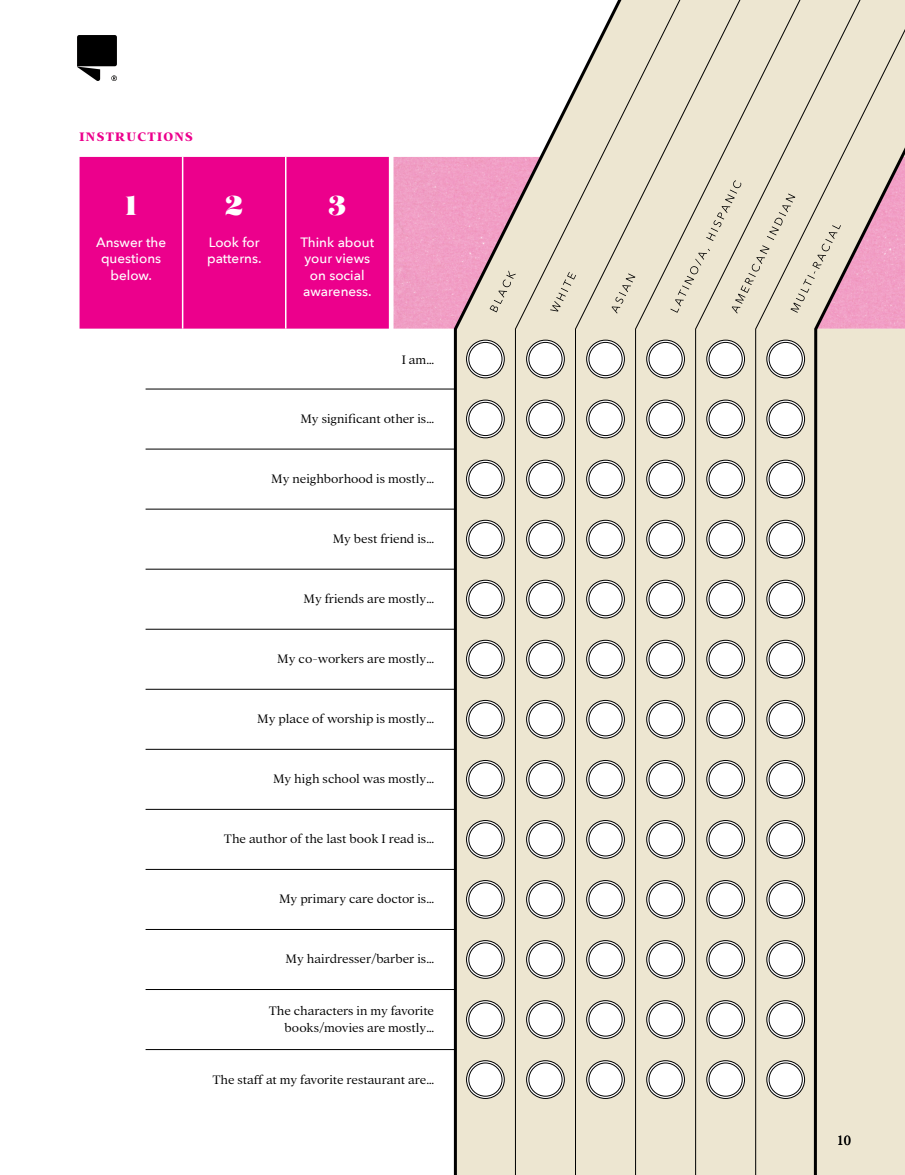
<style>
.page{position:relative;width:905px;height:1175px;background:#fff}
.page>*{position:absolute;margin:0;border:0;box-sizing:border-box;transform-origin:0 0}
.t1{font:27px "Salome";color:#fff}
.t2{font:300 13.5px/16.5px "Addington CF";letter-spacing:-.01em;color:#000;text-align:right}
.t3{font:500 13.5px/16.5px "Avenir Next";color:#fff;text-align:center}
.t4{font:800 13.5px "Addington CF";letter-spacing:.1em;color:#ec008c}
.t5{font:13.5px "Number 23";color:#000}
</style>
<div class="page">
<div style="left:393px;top:157px;width:59px;height:171px;background:#f09ec5"></div>
<svg style="left:452px;top:157px;width:62px;height:1017px;background:#cdb3b2"></svg>
<hr style="left:146px;top:389px;width:308px;height:1px;background:#000">
<hr style="left:146px;top:449px;width:308px;height:1px;background:#000">
<hr style="left:146px;top:509px;width:308px;height:1px;background:#000">
<hr style="left:146px;top:569px;width:308px;height:1px;background:#000">
<hr style="left:146px;top:629px;width:308px;height:1px;background:#000">
<hr style="left:146px;top:689px;width:308px;height:1px;background:#000">
<hr style="left:146px;top:749px;width:308px;height:1px;background:#000">
<hr style="left:146px;top:809px;width:308px;height:1px;background:#000">
<hr style="left:146px;top:869px;width:308px;height:1px;background:#000">
<hr style="left:146px;top:929px;width:308px;height:1px;background:#000">
<hr style="left:146px;top:989px;width:308px;height:1px;background:#000">
<hr style="left:146px;top:1049px;width:308px;height:1px;background:#000">
<svg style="left:514px;top:0;width:390px;height:1174px;background:#e8e1ce"></svg>
<svg style="left:466px;top:339px;width:339px;height:760px"></svg>
<svg style="left:489px;top:270px;width:27px;height:42px"></svg>
<svg style="left:550px;top:272px;width:26px;height:39px"></svg>
<svg style="left:611px;top:273px;width:24px;height:40px"></svg>
<svg style="left:670px;top:157px;width:234px;height:171px;background:#e4cfc6"></svg>
<div style="left:80px;top:157px;width:309px;height:171px;background:#ec008c"></div>
<hr style="left:182px;top:157px;width:1px;height:171px;background:#fff">
<hr style="left:285px;top:157px;width:1px;height:171px;background:#fff">
<img style="left:77px;top:35px;width:40px;height:46px">
<p class="t4" style="left:79px;top:129px;width:115px">INSTRUCTIONS</p>
<h1 class="t1" style="left:125px;top:187px;width:13px">1</h1>
<p class="t3" style="left:96px;top:233px;width:71px">Answer the questions below.</p>
<h1 class="t1" style="left:225px;top:187px;width:19px">2</h1>
<p class="t3" style="left:207px;top:233px;width:56px;text-align:left">Look for patterns.</p>
<h1 class="t1" style="left:328px;top:187px;width:19px">3</h1>
<p class="t3" style="left:300px;top:233px;width:75px">Think about your views on social awareness.</p>
<p class="t2" style="left:401px;top:351px;width:34px">I am…</p>
<p class="t2" style="left:300px;top:411px;width:135px">My significant other is…</p>
<p class="t2" style="left:271px;top:471px;width:164px">My neighborhood is mostly…</p>
<p class="t2" style="left:333px;top:531px;width:103px">My best friend is…</p>
<p class="t2" style="left:303px;top:591px;width:132px">My friends are mostly…</p>
<p class="t2" style="left:277px;top:651px;width:158px">My co-workers are mostly…</p>
<p class="t2" style="left:257px;top:711px;width:178px">My place of worship is mostly…</p>
<p class="t2" style="left:273px;top:771px;width:163px">My high school was mostly…</p>
<p class="t2" style="left:224px;top:831px;width:212px">The author of the last book I read is…</p>
<p class="t2" style="left:279px;top:891px;width:156px">My primary care doctor is…</p>
<p class="t2" style="left:285px;top:951px;width:150px">My hairdresser/barber is…</p>
<p class="t2" style="left:269px;top:1003px;width:167px">The characters in my favorite books/movies are mostly…</p>
<p class="t2" style="left:212px;top:1071px;width:223px">The staff at my favorite restaurant are…</p>
<p class="t5" style="left:836px;top:1129px;width:16px">10</p>
</div>
